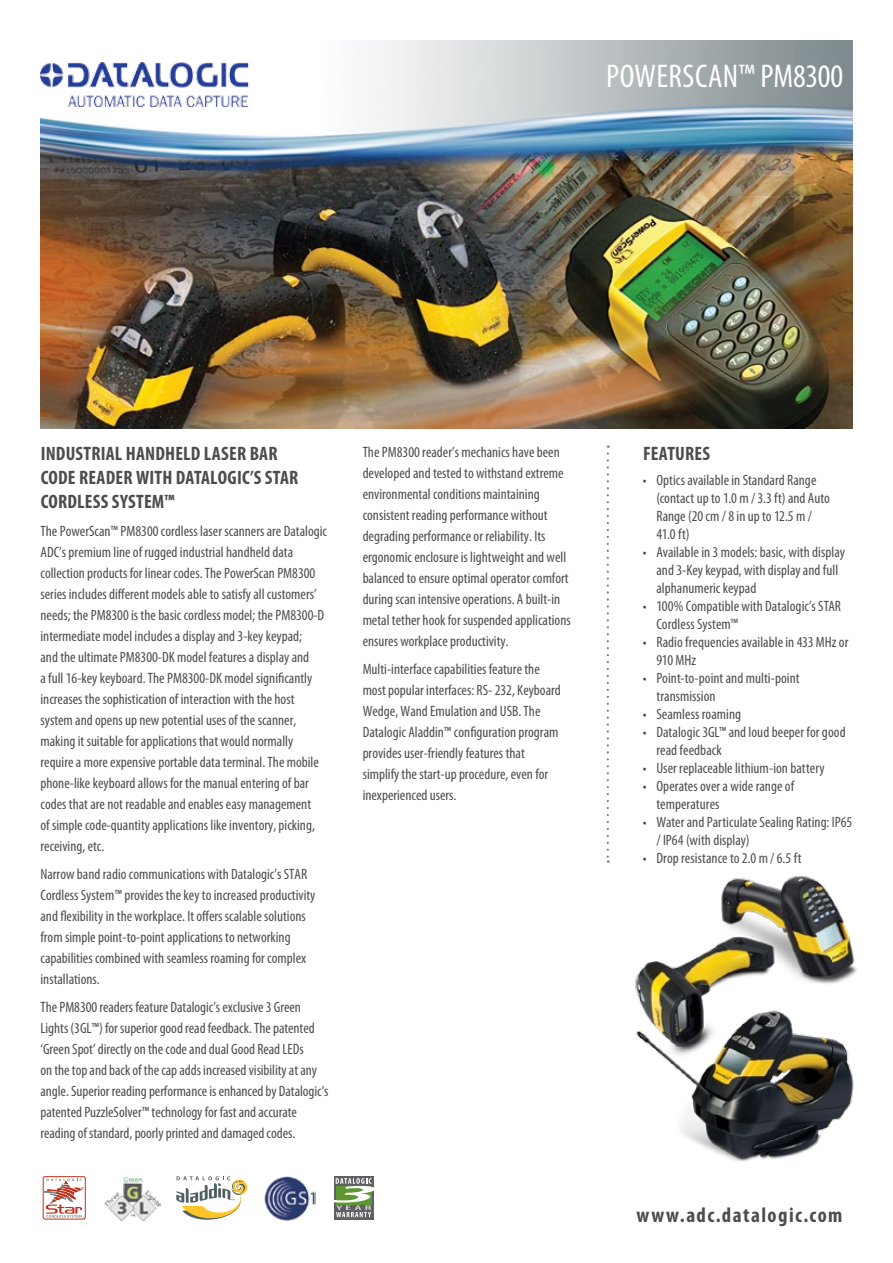
<style>
.page{position:relative;width:893px;height:1263px;background:#fff}
.page>*{position:absolute;margin:0;border:0;box-sizing:border-box;transform-origin:0 0}
.t1{font:condensed 33px "Myriad Pro";color:#fff}
.t2{font:700 condensed 21px "Myriad Pro";color:#4d4d4f}
.t3{font:700 condensed 19.5px/24px "Myriad Pro";letter-spacing:.01em;color:#4d4d4f}
.t4{font:condensed 15px/21px "Myriad Pro";color:#4d4d4f}
</style>
<div class="page">
<img style="left:40px;top:41px;width:812px;height:387px">
<img style="left:40px;top:63px;width:220px;height:43px">
<svg style="left:607px;top:446px;width:2px;height:417px"></svg>
<svg style="left:334px;top:1176px;width:40px;height:43px"></svg>
<svg style="left:334px;top:1178px;width:40px;height:39px"></svg>
<img style="left:264px;top:1176px;width:51px;height:45px">
<svg style="left:176px;top:1176px;width:72px;height:44px"></svg>
<img style="left:104px;top:1177px;width:57px;height:44px">
<div style="left:43px;top:1176px;width:43px;height:43px;border:1px solid #bf311a;border-radius:2px"></div>
<svg style="left:42px;top:1178px;width:42px;height:40px"></svg>
<img style="left:635px;top:875px;width:222px;height:287px">
<h1 class="t1" style="left:606px;top:56px;width:16px">powerscan</h1>
<h1 class="t1" style="left:738px;top:56px;width:107px">™ pm8300</h1>
<h3 class="t3" style="left:41px;top:441px;width:238px">INDUSTRIAL HANDHELD LASER BAR<br>CODE READER WITH DATALOGIC’S STAR<br>CORDLESS SYSTEM™</h3>
<p class="t4" style="left:40px;top:520px;width:288px">The PowerScan™ PM8300 cordless laser scanners are Datalogic ADC’s premium line of rugged industrial handheld data collection products for linear codes. The PowerScan PM8300 series includes different models able to satisfy all customers’ needs; the PM8300 is the basic cordless model; the PM8300-D intermediate model includes a display and 3-key keypad;<br>and the ultimate PM8300-DK model features a display and<br>a full 16-key keyboard. The PM8300-DK model significantly increases the sophistication of interaction with the host system and opens up new potential uses of the scanner, making it suitable for applications that would normally require a more expensive portable data terminal. The mobile phone-like keyboard allows for the manual entering of bar codes that are not readable and enables easy management<br>of simple code-quantity applications like inventory, picking, receiving, etc.</p>
<p class="t4" style="left:40px;top:863px;width:276px">Narrow band radio communications with Datalogic’s STAR Cordless System™ provides the key to increased productivity and flexibility in the workplace. It offers scalable solutions from simple point-to-point applications to networking capabilities combined with seamless roaming for complex installations.</p>
<p class="t4" style="left:40px;top:996px;width:290px">The PM8300 readers feature Datalogic’s exclusive 3 Green Lights (3GL™) for superior good read feedback. The patented ‘Green Spot’ directly on the code and dual Good Read LEDs<br>on the top and back of the cap adds increased visibility at any angle. Superior reading performance is enhanced by Datalogic’s patented PuzzleSolver™ technology for fast and accurate reading of standard, poorly printed and damaged codes.</p>
<p class="t4" style="left:363px;top:441px;width:210px">The PM8300 reader’s mechanics have been developed and tested to withstand extreme environmental conditions maintaining consistent reading performance without degrading performance or reliability. Its ergonomic enclosure is lightweight and well balanced to ensure optimal operator comfort during scan intensive operations. A built-in metal tether hook for suspended applications ensures workplace productivity.</p>
<p class="t4" style="left:363px;top:658px;width:200px">Multi-interface capabilities feature the most popular interfaces: RS- 232, Keyboard Wedge, Wand Emulation and USB. The Datalogic Aladdin™ configuration program provides user-friendly features that simplify the start-up procedure, even for inexperienced users.</p>
<h3 class="t3" style="left:643px;top:441px;width:69px">FEATURES</h3>
<p class="t4" style="left:656px;top:471px;width:175px;line-height:18px;text-indent:-14px">• Optics available in Standard Range (contact up to 1.0 m / 3.3 ft) and Auto<br>Range (20 cm / 8 in up to 12.5 m /<br>41.0 ft)</p>
<p class="t4" style="left:656px;top:543px;width:190px;line-height:18px;text-indent:-14px">• Available in 3 models: basic, with display and 3-Key keypad, with display and full alphanumeric keypad</p>
<p class="t4" style="left:656px;top:597px;width:186px;line-height:18px;text-indent:-14px">• 100% Compatible with Datalogic’s STAR<br>Cordless System™</p>
<p class="t4" style="left:656px;top:633px;width:193px;line-height:18px;text-indent:-14px">• Radio frequencies available in 433 MHz or<br>910 MHz</p>
<p class="t4" style="left:656px;top:669px;width:145px;line-height:18px;text-indent:-14px">• Point-to-point and multi-point transmission</p>
<p class="t4" style="left:643px;top:703px;width:100px">• Seamless roaming</p>
<p class="t4" style="left:656px;top:723px;width:191px;line-height:18px;text-indent:-14px">• Datalogic 3GL™ and loud beeper for good read feedback</p>
<p class="t4" style="left:643px;top:757px;width:183px">• User replaceable lithium-ion battery</p>
<p class="t4" style="left:656px;top:777px;width:140px;line-height:18px;text-indent:-14px">• Operates over a wide range of temperatures</p>
<p class="t4" style="left:656px;top:813px;width:197px;line-height:18px;text-indent:-14px">• Water and Particulate Sealing Rating: IP65 / IP64 (with display)</p>
<p class="t4" style="left:643px;top:847px;width:160px">• Drop resistance to 2.0 m / 6.5 ft</p>
<h2 class="t2" style="left:636px;top:1201px;width:208px">WWW.ADC.DATALOGIC.COM</h2>
</div>
